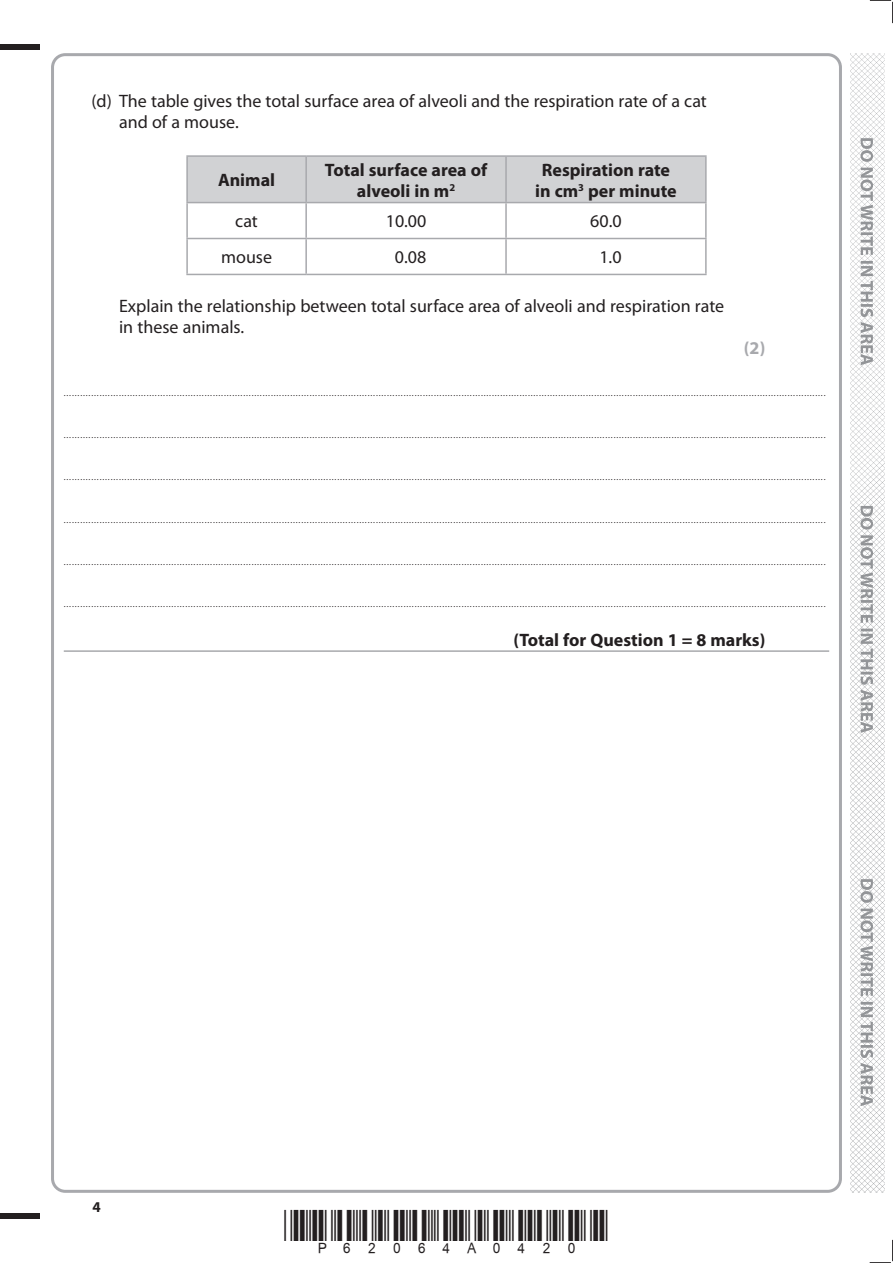
<style>
.page{position:relative;width:893px;height:1263px;background:#fff}
.page>*{position:absolute;margin:0;border:0;box-sizing:border-box;transform-origin:0 0}
.t1{font:18px/21px "Myriad Pro";color:#231f20}
.t2{font:700 18px/21px "Myriad Pro";color:#231f20;text-align:center}
.t3{font:700 18px "Myriad Pro";color:#a8a9ad}
.t4{font:700 15px "Myriad Pro";color:#231f20}
.t5{font:9px "Myriad Pro";color:#231f20}
</style>
<div class="page">
<div style="left:0;top:44px;width:40px;height:5px;background:#231f20"></div>
<div style="left:0;top:1214px;width:40px;height:5px;background:#231f20"></div>
<svg style="left:870px;top:0;width:23px;height:23px"></svg>
<svg style="left:870px;top:1240px;width:23px;height:23px"></svg>
<img style="left:850px;top:53px;width:34px;height:1140px">
<svg style="left:860px;top:138px;width:13px;height:968px"></svg>
<hr style="left:64px;top:650px;width:765px;height:2px;background:#a8a9ad">
<div style="left:188px;top:157px;width:517px;height:45px;background:#d1d2d4"></div>
<hr style="left:186px;top:155px;width:120px;height:2px;background:#a8a9ad">
<hr style="left:186px;top:157px;width:2px;height:45px;background:#a8a9ad">
<hr style="left:306px;top:155px;width:200px;height:2px;background:#a8a9ad">
<hr style="left:305px;top:157px;width:2px;height:45px;background:#a8a9ad">
<hr style="left:506px;top:155px;width:201px;height:2px;background:#a8a9ad">
<hr style="left:505px;top:157px;width:2px;height:45px;background:#a8a9ad">
<hr style="left:705px;top:157px;width:2px;height:45px;background:#a8a9ad">
<hr style="left:186px;top:202px;width:120px;height:1px;background:#a8a9ad">
<hr style="left:186px;top:203px;width:2px;height:35px;background:#a8a9ad">
<hr style="left:306px;top:202px;width:200px;height:1px;background:#a8a9ad">
<hr style="left:305px;top:203px;width:2px;height:35px;background:#a8a9ad">
<hr style="left:506px;top:202px;width:201px;height:1px;background:#a8a9ad">
<hr style="left:505px;top:203px;width:2px;height:35px;background:#a8a9ad">
<hr style="left:705px;top:203px;width:2px;height:35px;background:#a8a9ad">
<hr style="left:186px;top:238px;width:120px;height:1px;background:#a8a9ad">
<hr style="left:186px;top:239px;width:2px;height:35px;background:#a8a9ad">
<hr style="left:306px;top:238px;width:200px;height:1px;background:#a8a9ad">
<hr style="left:305px;top:239px;width:2px;height:35px;background:#a8a9ad">
<hr style="left:506px;top:238px;width:201px;height:1px;background:#a8a9ad">
<hr style="left:505px;top:239px;width:2px;height:35px;background:#a8a9ad">
<hr style="left:705px;top:239px;width:2px;height:35px;background:#a8a9ad">
<hr style="left:186px;top:274px;width:120px;height:1px;background:#a8a9ad">
<hr style="left:306px;top:274px;width:200px;height:1px;background:#a8a9ad">
<hr style="left:506px;top:274px;width:201px;height:1px;background:#a8a9ad">
<h1 class="t1" style="left:119px;top:90px;width:589px;text-indent:-28px">(d) The table gives the total surface area of alveoli and the respiration rate of a cat and of a mouse.</h1>
<h1 class="t2" style="left:218px;top:169px;width:59px">Animal</h1>
<h1 class="t2" style="left:325px;top:158px;width:164px">Total surface area of alveoli in m<sup>2</sup></h1>
<h1 class="t2" style="left:535px;top:158px;width:143px">Respiration rate in cm<sup>3</sup> per minute</h1>
<h1 class="t1" style="left:235px;top:210px;width:24px">cat</h1>
<h1 class="t1" style="left:386px;top:210px;width:42px">10.00</h1>
<h1 class="t1" style="left:590px;top:210px;width:33px">60.0</h1>
<h1 class="t1" style="left:221px;top:246px;width:52px">mouse</h1>
<h1 class="t1" style="left:395px;top:246px;width:33px">0.08</h1>
<h1 class="t1" style="left:599px;top:246px;width:24px">1.0</h1>
<h1 class="t1" style="left:119px;top:295px;width:607px">Explain the relationship between total surface area of alveoli and respiration rate in these animals.</h1>
<h1 class="t3" style="left:744px;top:336px;width:23px">(2)</h1>
<p class="t5" style="left:64px;top:387px;width:763px">....................................................................................................................................................................................................................................................................................</p>
<p class="t5" style="left:64px;top:429px;width:763px">....................................................................................................................................................................................................................................................................................</p>
<p class="t5" style="left:64px;top:472px;width:763px">....................................................................................................................................................................................................................................................................................</p>
<p class="t5" style="left:64px;top:514px;width:763px">....................................................................................................................................................................................................................................................................................</p>
<p class="t5" style="left:64px;top:556px;width:763px">....................................................................................................................................................................................................................................................................................</p>
<p class="t5" style="left:64px;top:599px;width:763px">....................................................................................................................................................................................................................................................................................</p>
<h1 class="t2" style="left:513px;top:629px;width:254px">(Total for Question 1 = 8 marks)</h1>
<h2 class="t4" style="left:92px;top:1197px;width:10px">4</h2>
</div>
